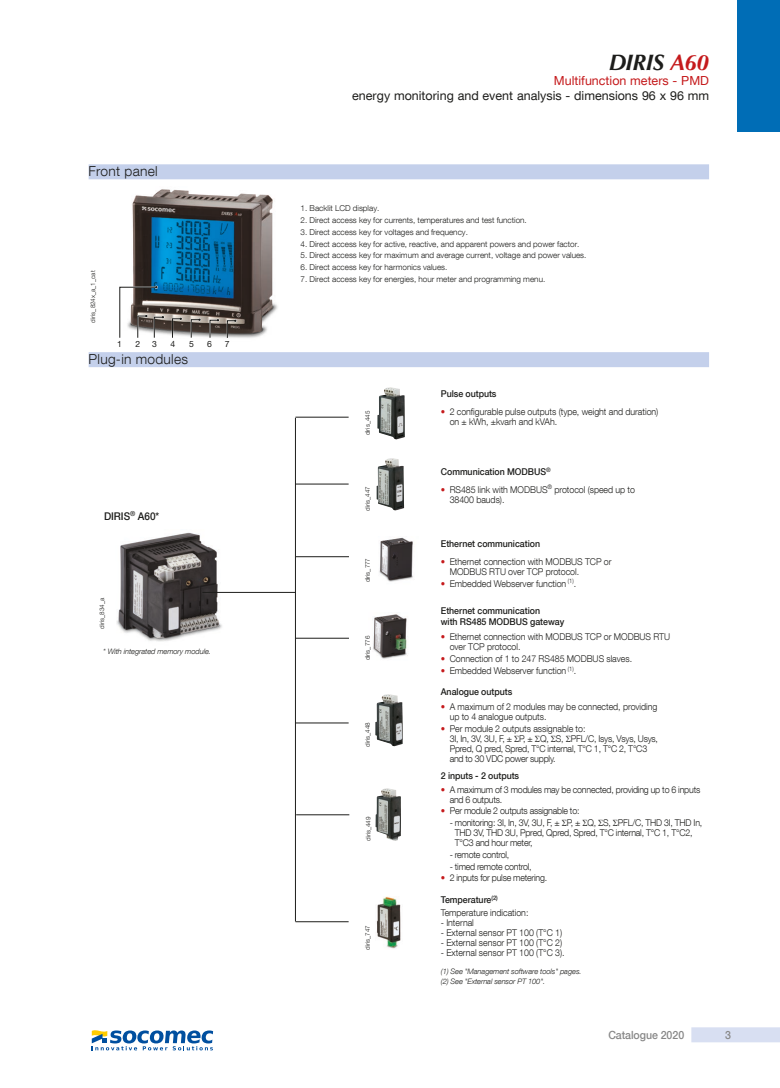
<style>
.page{position:relative;width:780px;height:1088px;background:#fff}
.page>*{position:absolute;margin:0;border:0;box-sizing:border-box;transform-origin:0 0}
.t1{font:italic 700 22.5px "Optima LT Std";letter-spacing:-.025em;color:#1d1d1b}
.t2{font:300 13.75px "Helvetica Neue LT Com";letter-spacing:.02em;color:#1d1d1b}
.t3{font:12.5px "Helvetica Neue LT Com";color:#1d1d1b}
.t4{font:12.5px "Helvetica Neue LT Com";color:#c51a1c}
.t5{font:500 11.25px "Helvetica Neue LT Com";letter-spacing:-.005em;color:#878787;scale:.94 1}
.t6{font:500 10.62px "Helvetica Neue LT Com";letter-spacing:-.005em;color:#1d1d1b;scale:.94 1}
.t7{font:300 9.38px/10px "Helvetica Neue LT Com";letter-spacing:-.005em;color:#1d1d1b;scale:.94 1}
.t8{font:300 9.38px/10px "Helvetica Neue LT Com";letter-spacing:-.025em;color:#1d1d1b;scale:.94 1}
.t9{font:500 9.38px/11.2px "Helvetica Neue LT Com";letter-spacing:-.005em;color:#1d1d1b;scale:.94 1}
.t10{font:8.62px "Helvetica Neue LT Com";color:#1d1d1b}
.t11{font:300 8.12px "Helvetica Neue LT Com";color:#1d1d1b}
.t12{font:italic 300 7.5px/10px "Helvetica Neue LT Com";letter-spacing:-.01em;color:#1d1d1b}
.t13{font:300 6.25px "Helvetica Neue LT Com";color:#1d1d1b}
.s1{color:#c51a1c}
</style>
<div class="page">
<div style="left:691px;top:1027px;width:89px;height:15px;background:#d8dff2"></div>
<div style="left:737px;top:0;width:43px;height:131px;background:#006db6"></div>
<div style="left:89px;top:352px;width:620px;height:15px;background:#c4d0eb"></div>
<hr style="left:295px;top:921px;width:53px;height:1px;background:#1d1d1b">
<hr style="left:295px;top:418px;width:1px;height:503px;background:#1d1d1b">
<hr style="left:296px;top:814px;width:53px;height:1px;background:#1d1d1b">
<hr style="left:295px;top:723px;width:53px;height:1px;background:#1d1d1b">
<hr style="left:295px;top:484px;width:53px;height:1px;background:#1d1d1b">
<hr style="left:295px;top:417px;width:53px;height:1px;background:#1d1d1b">
<img style="left:132px;top:189px;width:146px;height:149px">
<svg style="left:226px;top:319px;width:11px;height:19px"></svg>
<svg style="left:209px;top:319px;width:10px;height:19px"></svg>
<svg style="left:190px;top:318px;width:11px;height:20px"></svg>
<svg style="left:171px;top:317px;width:11px;height:21px"></svg>
<svg style="left:119px;top:286px;width:45px;height:52px"></svg>
<div style="left:89px;top:164px;width:620px;height:15px;background:#c4d0eb"></div>
<img style="left:377px;top:387px;width:28px;height:53px">
<img style="left:376px;top:458px;width:28px;height:53px">
<img style="left:379px;top:537px;width:34px;height:45px">
<img style="left:373px;top:614px;width:35px;height:45px">
<hr style="left:296px;top:556px;width:53px;height:1px;background:#1d1d1b">
<img style="left:375px;top:694px;width:27px;height:52px">
<img style="left:375px;top:788px;width:26px;height:53px">
<hr style="left:296px;top:638px;width:53px;height:1px;background:#1d1d1b">
<img style="left:376px;top:896px;width:25px;height:53px">
<img style="left:116px;top:532px;width:112px;height:110px">
<hr style="left:202px;top:592px;width:93px;height:1px;background:#1d1d1b">
<svg style="left:92px;top:1030px;width:121px;height:20px"></svg>
<h2 class="t2" style="left:89px;top:163px;width:71px">Front panel</h2>
<p class="t13" style="left:89px;top:322px;width:53px;rotate:-90deg">diris_824x_a_1_cat</p>
<p class="t10" style="left:117px;top:338px;width:6px">1</p>
<p class="t10" style="left:135px;top:338px;width:6px">2</p>
<p class="t10" style="left:152px;top:338px;width:6px">3</p>
<p class="t10" style="left:170px;top:338px;width:6px">4</p>
<p class="t10" style="left:189px;top:338px;width:6px">5</p>
<p class="t10" style="left:207px;top:338px;width:6px">6</p>
<p class="t10" style="left:225px;top:338px;width:6px">7</p>
<h2 class="t2" style="left:89px;top:351px;width:101px">Plug-in modules</h2>
<p class="t6" style="left:104px;top:509px;width:60px">DIRIS<sup>®</sup> A60*</p>
<p class="t13" style="left:98px;top:628px;width:32px;rotate:-90deg">diris_834_a</p>
<p class="t12" style="left:103px;top:646px;width:109px">* With integrated memory module.</p>
<h1 class="t1" style="left:608px;top:49px;width:102px">DIRIS <span class="s1">A60</span></h1>
<h3 class="t4" style="left:554px;top:72px;width:157px">Multifunction meters - PMD</h3>
<h3 class="t3" style="left:352px;top:87px;width:358px">energy monitoring and event analysis - dimensions 96 x 96 mm</h3>
<p class="t11" style="left:300px;top:203px;width:80px">1. Backlit LCD display.</p>
<p class="t11" style="left:300px;top:215px;width:228px">2. Direct access key for currents, temperatures and test function.</p>
<p class="t11" style="left:300px;top:227px;width:169px">3. Direct access key for voltages and frequency.</p>
<p class="t11" style="left:300px;top:239px;width:280px">4. Direct access key for active, reactive, and apparent powers and power factor.</p>
<p class="t11" style="left:300px;top:251px;width:287px">5. Direct access key for maximum and average current, voltage and power values.</p>
<p class="t11" style="left:300px;top:262px;width:148px">6. Direct access key for harmonics values.</p>
<p class="t11" style="left:300px;top:274px;width:246px">7. Direct access key for energies, hour meter and programming menu.</p>
<p class="t9" style="left:441px;top:388px;width:61px">Pulse outputs</p>
<p class="t13" style="left:364px;top:435px;width:26px;rotate:-90deg">diris_445</p>
<p class="t7" style="left:449px;top:406px;width:223px;text-indent:-9px"><span class="s1">•</span> 2 configurable pulse outputs (type, weight and duration) on ± kWh, ±kvarh and kVAh.</p>
<p class="t9" style="left:441px;top:466px;width:118px">Communication MODBUS<sup>®</sup></p>
<p class="t13" style="left:364px;top:511px;width:26px;rotate:-90deg">diris_447</p>
<p class="t7" style="left:449px;top:484px;width:199px;text-indent:-9px"><span class="s1">•</span> RS485 link with MODBUS<sup>®</sup> protocol (speed up to<br>38400 bauds).</p>
<p class="t9" style="left:441px;top:538px;width:107px">Ethernet communication</p>
<p class="t13" style="left:364px;top:582px;width:26px;rotate:-90deg">diris_777</p>
<p class="t7" style="left:449px;top:556px;width:174px;text-indent:-9px"><span class="s1">•</span> Ethernet connection with MODBUS TCP or<br>MODBUS RTU over TCP protocol.</p>
<p class="t7" style="left:441px;top:578px;width:145px"><span class="s1">•</span> Embedded Webserver function <sup>(1)</sup>.</p>
<p class="t9" style="left:441px;top:605px;width:133px">Ethernet communication<br>with RS485 MODBUS gateway</p>
<p class="t13" style="left:364px;top:660px;width:26px;rotate:-90deg">diris_776</p>
<p class="t7" style="left:449px;top:632px;width:236px;text-indent:-9px"><span class="s1">•</span> Ethernet connection with MODBUS TCP or MODBUS RTU over TCP protocol.</p>
<p class="t7" style="left:441px;top:653px;width:205px"><span class="s1">•</span> Connection of 1 to 247 RS485 MODBUS slaves.</p>
<p class="t7" style="left:441px;top:665px;width:145px"><span class="s1">•</span> Embedded Webserver function <sup>(1)</sup>.</p>
<p class="t13" style="left:364px;top:747px;width:26px;rotate:-90deg">diris_448</p>
<p class="t13" style="left:364px;top:841px;width:26px;rotate:-90deg">diris_449</p>
<p class="t13" style="left:364px;top:949px;width:26px;rotate:-90deg">diris_747</p>
<p class="t9" style="left:441px;top:685px;width:78px">Analogue outputs</p>
<p class="t7" style="left:449px;top:702px;width:222px;text-indent:-9px"><span class="s1">•</span> A maximum of 2 modules may be connected, providing up to 4 analogue outputs.</p>
<p class="t8" style="left:449px;top:723px;width:223px;text-indent:-9px"><span class="s1">•</span> Per module 2 outputs assignable to:<br>3I, In, 3V, 3U, F, ± P, ± Q, S, PFL/C, Isys, Vsys, Usys, Ppred, Q pred, Spred, T°C internal, T°C 1, T°C 2, T°C3 and to 30 VDC power supply.</p>
<p class="t9" style="left:441px;top:770px;width:85px">2 inputs - 2 outputs</p>
<p class="t8" style="left:449px;top:784px;width:268px;text-indent:-9px"><span class="s1">•</span> A maximum of 3 modules may be connected, providing up to 6 inputs and 6 outputs.</p>
<p class="t8" style="left:441px;top:806px;width:149px"><span class="s1">•</span> Per module 2 outputs assignable to:</p>
<p class="t8" style="left:455px;top:817px;width:265px;text-indent:-5px">- monitoring: 3I, In, 3V, 3U, F, ± P, ± Q, S, PFL/C, THD 3I, THD In,<br>THD 3V, THD 3U, Ppred, Qpred, Spred, T°C internal, T°C 1, T°C2,<br>T°C3 and hour meter,</p>
<p class="t8" style="left:449px;top:849px;width:65px">- remote control,</p>
<p class="t8" style="left:449px;top:861px;width:89px">- timed remote control,</p>
<p class="t8" style="left:441px;top:873px;width:115px"><span class="s1">•</span> 2 inputs for pulse metering.</p>
<p class="t9" style="left:441px;top:894px;width:62px">Temperature<sup>(2)</sup></p>
<p class="t7" style="left:441px;top:907px;width:95px">Temperature indication:</p>
<p class="t7" style="left:441px;top:917px;width:37px">- Internal</p>
<p class="t7" style="left:441px;top:927px;width:131px">- External sensor PT 100 (T°C 1)</p>
<p class="t7" style="left:441px;top:937px;width:131px">- External sensor PT 100 (T°C 2)</p>
<p class="t7" style="left:441px;top:947px;width:133px">- External sensor PT 100 (T°C 3).</p>
<p class="t12" style="left:441px;top:966px;width:142px">(1) See "Management software tools" pages. (2) See "External sensor PT 100".</p>
<p class="t5" style="left:608px;top:1028px;width:82px">Catalogue 2020</p>
<p class="t5" style="left:725px;top:1028px;width:8px">3</p>
</div>
